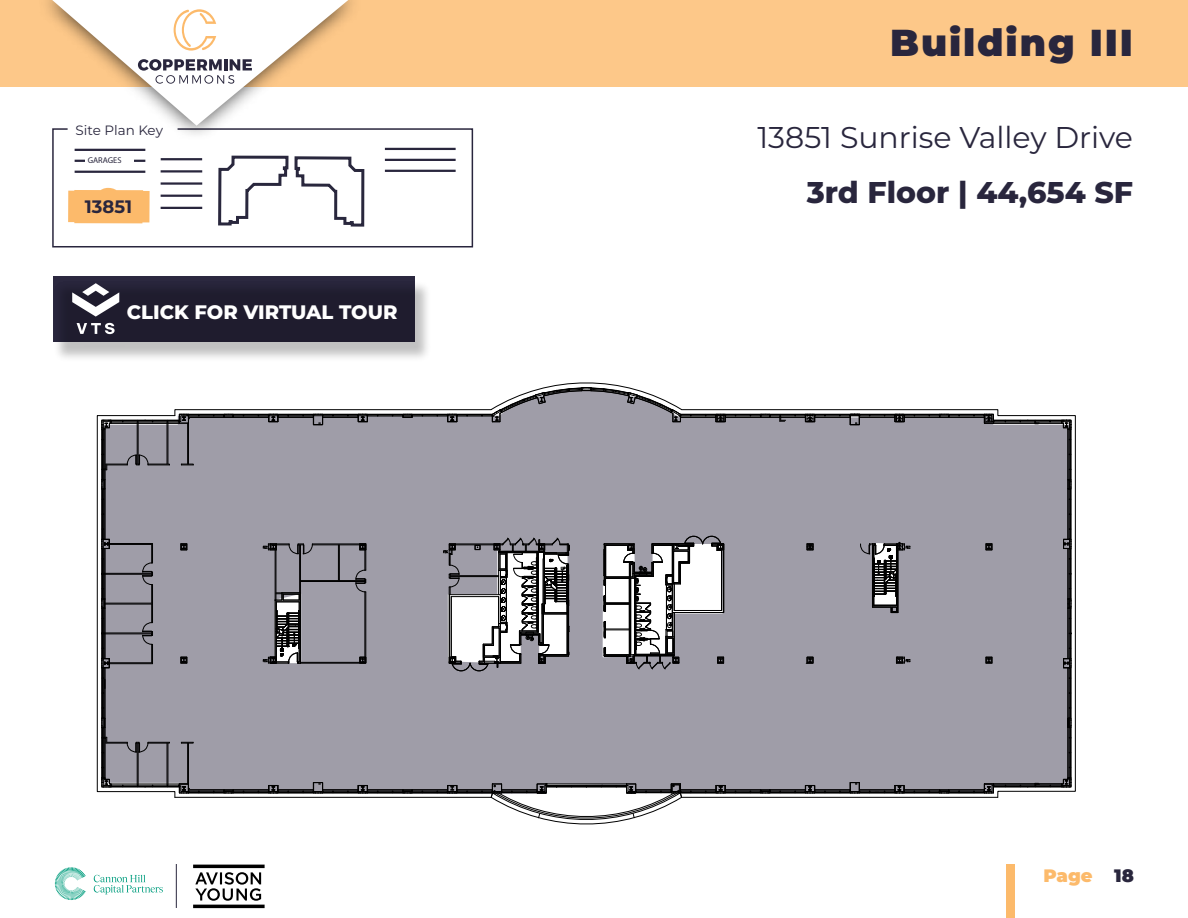
<style>
.page{position:relative;width:1188px;height:918px;background:#fff}
.page>*{position:absolute;margin:0;border:0;box-sizing:border-box;transform-origin:0 0}
.t1{font:900 37.5px "Montserrat";letter-spacing:.05em;color:#29263d}
.t2{font:30px "Montserrat";color:#29263d}
.t3{font:800 30px "Montserrat";color:#29263d}
.t4{font:800 19.5px "Montserrat";color:#fff}
.t5{font:900 18px "Montserrat";color:#fcba6b}
.t6{font:700 18px "Montserrat";color:#29263d}
.t7{font:13.5px "Montserrat";color:#29263d}
.t8{font:8.4px "Myriad Pro";color:#29263d}
.s1{color:#29263d}
</style>
<div class="page">
<div style="left:0;top:0;width:1188px;height:86px;background:#fdc889"></div>
<div style="left:1006px;top:864px;width:9px;height:54px;background:#fcba6b"></div>
<svg style="left:52px;top:128px;width:422px;height:120px"></svg>
<hr style="left:75px;top:149px;width:70px;height:2px;background:#29263d">
<hr style="left:161px;top:158px;width:41px;height:2px;background:#29263d">
<hr style="left:161px;top:170px;width:41px;height:3px;background:#29263d">
<hr style="left:161px;top:182px;width:41px;height:3px;background:#29263d">
<hr style="left:161px;top:195px;width:41px;height:2px;background:#29263d">
<hr style="left:161px;top:207px;width:41px;height:2px;background:#29263d">
<hr style="left:75px;top:171px;width:70px;height:2px;background:#29263d">
<hr style="left:75px;top:160px;width:70px;height:2px;background:#29263d">
<hr style="left:385px;top:148px;width:71px;height:2px;background:#29263d">
<hr style="left:385px;top:170px;width:71px;height:2px;background:#29263d">
<hr style="left:385px;top:159px;width:71px;height:2px;background:#29263d">
<svg style="left:217px;top:154px;width:149px;height:74px"></svg>
<svg style="left:68px;top:188px;width:82px;height:35px;background:#fcbe74"></svg>
<div style="left:85px;top:156px;width:49px;height:9px;background:#fff"></div>
<hr style="left:176px;top:864px;width:1px;height:44px;background:#29263d">
<svg style="left:193px;top:865px;width:72px;height:43px"></svg>
<svg style="left:55px;top:867px;width:31px;height:33px"></svg>
<svg style="left:94px;top:875px;width:69px;height:19px"></svg>
<svg style="left:97px;top:382px;width:902px;height:443px"></svg>
<svg style="left:102px;top:390px;width:969px;height:404px;background:#9e9da6"></svg>
<div style="left:54px;top:280px;width:378px;height:82px;background:#000;opacity:.25"></div>
<div style="left:53px;top:276px;width:362px;height:65px;background:linear-gradient(to bottom,#262338,#1c192a)"></div>
<svg style="left:77px;top:323px;width:38px;height:11px"></svg>
<svg style="left:72px;top:283px;width:47px;height:34px"></svg>
<div style="left:36px;top:0;width:327px;height:143px;background:#000;opacity:.75"></div>
<svg style="left:52px;top:0;width:296px;height:126px"></svg>
<p class="t7" style="left:76px;top:121px;width:89px">Site Plan Key</p>
<p class="t8" style="left:88px;top:155px;width:35px">GARAGES</p>
<p class="t6" style="left:85px;top:194px;width:49px">13851</p>
<p class="t4" style="left:127px;top:298px;width:272px">CLICK FOR VIRTUAL TOUR</p>
<p class="t1" style="left:890px;top:15px;width:244px">Building III</p>
<p class="t2" style="left:757px;top:117px;width:377px">13851 Sunrise Valley Drive</p>
<p class="t3" style="left:807px;top:170px;width:328px">3rd Floor | 44,654 SF</p>
<p class="t5" style="left:1043px;top:862px;width:92px">Page <span class="s1">18</span></p>
</div>
